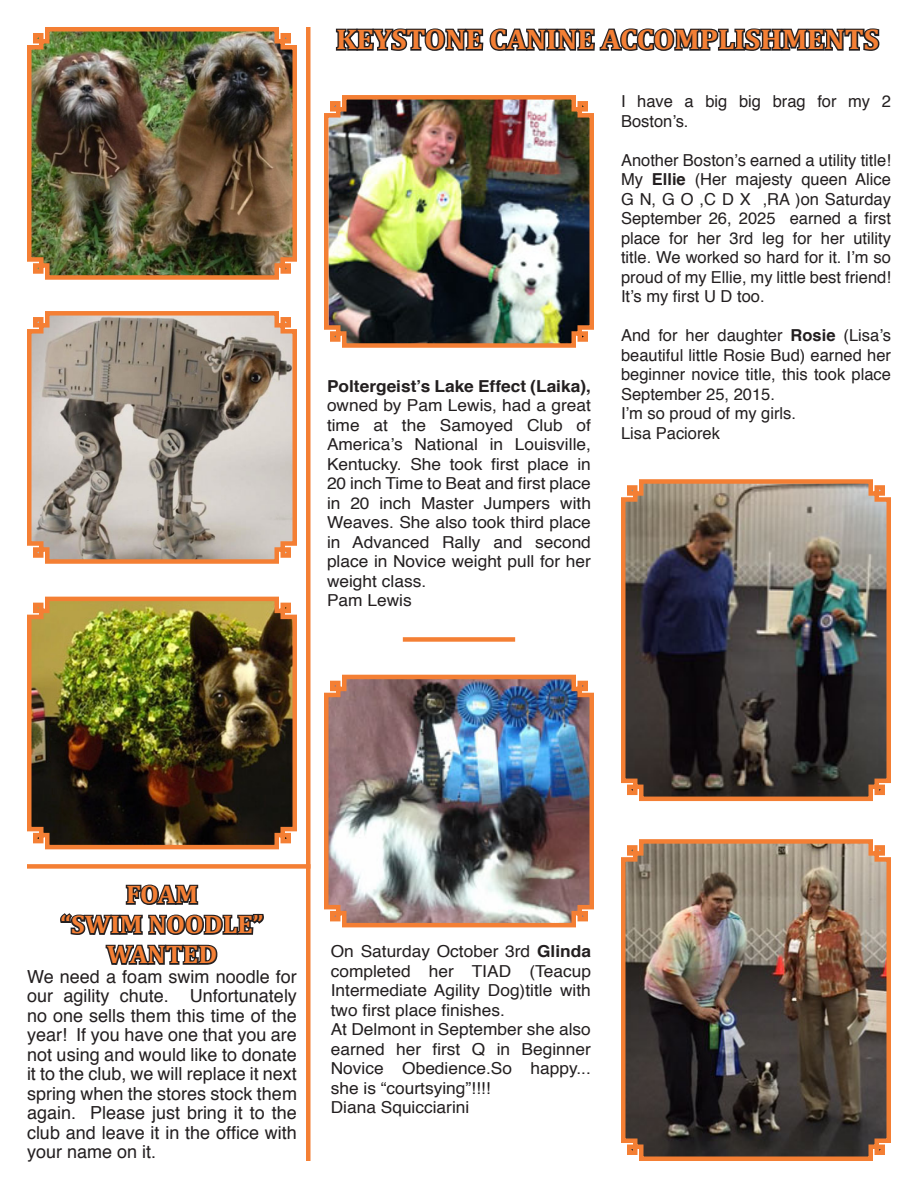
<style>
.page{position:relative;width:918px;height:1188px;background:#fff}
.page>*{position:absolute;margin:0;border:0;box-sizing:border-box;transform-origin:0 0}
.t1{font:700 28.5px "Cambria";color:#f47f34;scale:1.05 1}
.t2{font:700 25.5px "Cambria";color:#f47f34;scale:1.05 1}
.t3{font:18px/19.5px "Helvetica";color:#231f20;text-align:justify}
.t4{font:16.5px/19.5px "Helvetica";color:#231f20;text-align:justify;scale:1.05 1}
.t5{font:16.5px/19.5px "Helvetica";color:#231f20;text-align:justify}
.s1{font-weight:700}
</style>
<div class="page">
<img style="left:324px;top:95px;width:270px;height:253px">
<img style="left:324px;top:674px;width:270px;height:254px">
<div style="left:403px;top:637px;width:112px;height:5px;background:#f47f34"></div>
<svg style="left:335px;top:28px;width:545px;height:23px"></svg>
<img style="left:621px;top:479px;width:270px;height:323px">
<img style="left:621px;top:839px;width:270px;height:322px">
<img style="left:27px;top:27px;width:270px;height:253px">
<svg style="left:27px;top:311px;width:270px;height:253px;background:#ac9c8e"></svg>
<img style="left:27px;top:596px;width:270px;height:254px">
<hr style="left:306px;top:27px;width:4px;height:1134px;background:#f47f34">
<svg style="left:60px;top:884px;width:204px;height:81px"></svg>
<div style="left:27px;top:864px;width:283px;height:5px;background:#f47f34"></div>
<p class="t1" style="left:336px;top:22px;width:519px">KEYSTONE CANINE ACCOMPLISHMENTS</p>
<p class="t4" style="left:327px;top:377px;width:253px"><span class="s1">Poltergeist’s Lake Effect (Laika), </span>owned by Pam Lewis, had a great time at the Samoyed Club of America’s National in Louisville, Kentucky. She took first place in 20 inch Time to Beat and first place in 20 inch Master Jumpers with Weaves. She also took third place in Advanced Rally and second place in Novice weight pull for her weight class.</p>
<p class="t4" style="left:327px;top:591px;width:82px">Pam Lewis</p>
<p class="t5" style="left:621px;top:92px;width:271px">I have a big big brag for my 2<br>Boston’s.</p>
<p class="t5" style="left:621px;top:151px;width:272px">Another Boston’s earned a utility title!</p>
<p class="t5" style="left:621px;top:170px;width:272px">My <span class="s1">Ellie</span> (Her majesty queen Alice G N, G O ,C D X ,RA )on Saturday September 26, 2025 earned a first place for her 3rd leg for her utility title. We worked so hard for it. I’m so proud of my Ellie, my little best friend!<br>It’s my first U D too.</p>
<p class="t5" style="left:621px;top:326px;width:272px">And for her daughter <span class="s1">Rosie</span> (Lisa’s beautiful little Rosie Bud) earned her beginner novice title, this took place September 25, 2015.</p>
<p class="t5" style="left:621px;top:404px;width:177px">I’m so proud of my girls.</p>
<p class="t5" style="left:621px;top:424px;width:101px">Lisa Paciorek</p>
<p class="t2" style="left:126px;top:879px;width:70px">FOAM</p>
<p class="t2" style="left:60px;top:909px;width:195px">“SWIM NOODLE”</p>
<p class="t2" style="left:107px;top:939px;width:107px">WANTED</p>
<p class="t3" style="left:27px;top:967px;width:271px">We need a foam swim noodle for our agility chute. Unfortunately no one sells them this time of the year! If you have one that you are not using and would like to donate it to the club, we will replace it next spring when the stores stock them again. Please just bring it to the club and leave it in the office with your name on it.</p>
<p class="t4" style="left:331px;top:942px;width:249px">On Saturday October 3rd <span class="s1">Glinda </span>completed her TIAD (Teacup Intermediate Agility Dog)title with two first place finishes.</p>
<p class="t4" style="left:331px;top:1020px;width:249px">At Delmont in September she also earned her first Q in Beginner Novice Obedience.So happy... she is “courtsying”!!!!</p>
<p class="t4" style="left:331px;top:1098px;width:134px">Diana Squicciarini</p>
</div>
